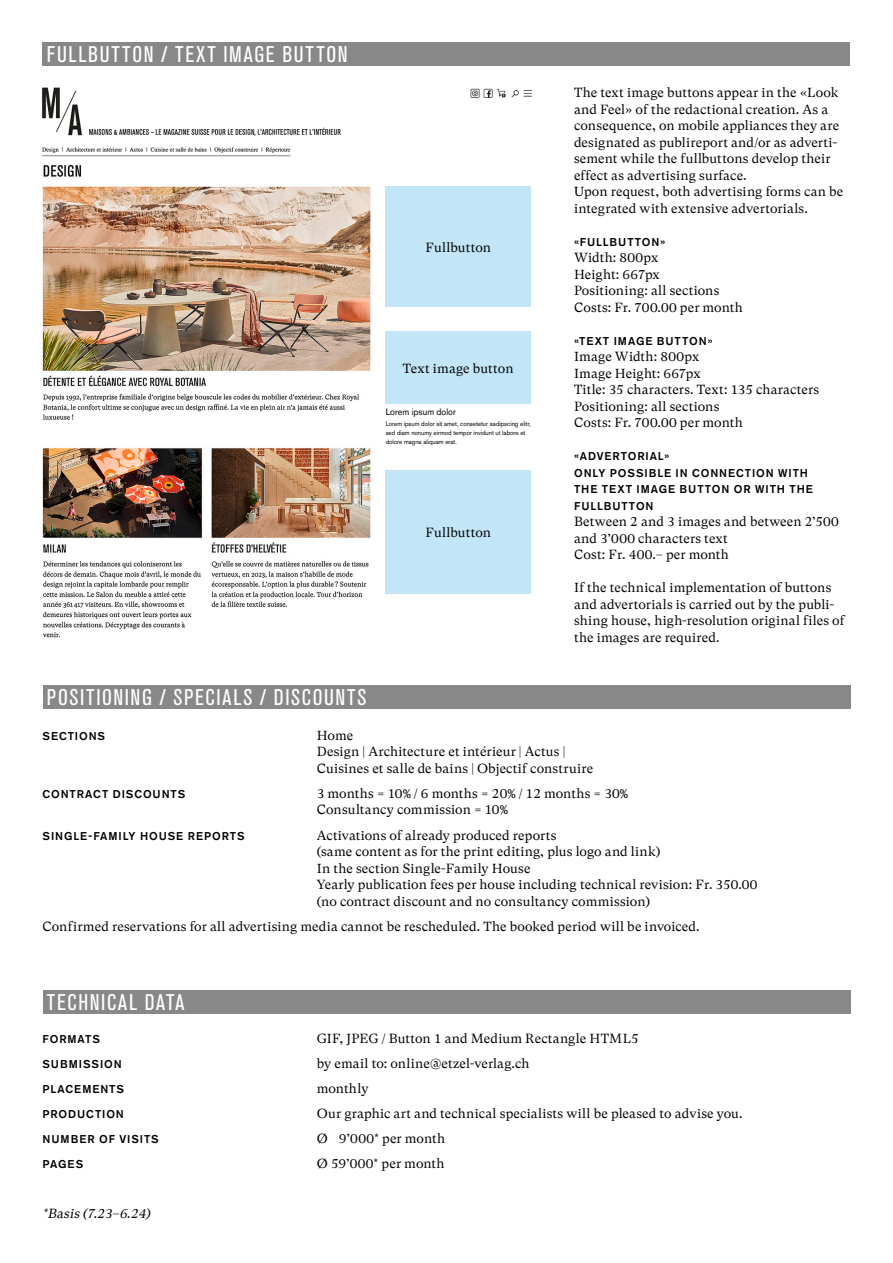
<style>
.page{position:relative;width:893px;height:1263px;background:#fff}
.page>*{position:absolute;margin:0;border:0;box-sizing:border-box;transform-origin:0 0}
.t1{font:condensed 22.5px "Akzidenz Grotesk Pro";letter-spacing:.075em;color:#fff}
.t2{font:13.2px/16.5px "GT Super Text";letter-spacing:.01em;color:#000}
.t3{font:italic 13.2px "GT Super Text";color:#000}
.t4{font:500 11.25px/16.5px "Akzidenz Grotesk Pro";letter-spacing:.08em;color:#000}
.t5{font:9.3px "Akzidenz Grotesk Pro";color:#000;scale:.96 1}
.t6{font:6.45px/9px "Akzidenz Grotesk Pro";color:#000;scale:.96 1}
</style>
<div class="page">
<div style="left:43px;top:43px;width:807px;height:23px;background:#878887"></div>
<div style="left:43px;top:685px;width:807px;height:23px;background:#878887"></div>
<div style="left:43px;top:990px;width:807px;height:24px;background:#878887"></div>
<div style="left:385px;top:187px;width:146px;height:120px;background:#c2e6f8"></div>
<div style="left:385px;top:470px;width:146px;height:123px;background:#c2e6f8"></div>
<div style="left:385px;top:331px;width:146px;height:73px;background:#c2e6f8"></div>
<img style="left:42px;top:165px;width:329px;height:473px">
<img style="left:41px;top:87px;width:491px;height:70px">
<h1 class="t1" style="left:47px;top:40px;width:302px">FULLBUTTON / TEXT IMAGE BUTTON</h1>
<p class="t2" style="left:425px;top:239px;width:67px">Fullbutton</p>
<p class="t2" style="left:403px;top:360px;width:112px">Text image button</p>
<p class="t5" style="left:386px;top:406px;width:75px">Lorem ipsum dolor</p>
<p class="t6" style="left:386px;top:419px;width:153px">Lorem ipsum dolor sit amet, consetetur sadipscing elitr, sed diam nonumy eirmod tempor invidunt ut labore et dolore magna aliquam erat.</p>
<p class="t2" style="left:425px;top:524px;width:67px">Fullbutton</p>
<h1 class="t1" style="left:47px;top:682px;width:321px">POSITIONING / SPECIALS / DISCOUNTS</h1>
<p class="t2" style="left:574px;top:84px;width:271px">The text image buttons appear in the «Look and Feel» of the redactional creation. As a consequence, on mobile appliances they are designated as publireport and/or as adverti&shy;sement while the fullbuttons develop their effect as advertising surface.<br>Upon request, both advertising forms can be integrated with extensive advertorials.</p>
<p class="t4" style="left:574px;top:233px;width:93px">«FULLBUTTON»</p>
<p class="t2" style="left:574px;top:249px;width:170px">Width: 800px<br>Height: 667px<br>Positioning: all sections<br>Costs: Fr. 700.00 per month</p>
<p class="t4" style="left:574px;top:332px;width:140px">«TEXT IMAGE BUTTON»</p>
<p class="t2" style="left:574px;top:348px;width:247px">Image Width: 800px<br>Image Height: 667px<br>Title: 35 characters. Text: 135 characters<br>Positioning: all sections<br>Costs: Fr. 700.00 per month</p>
<p class="t4" style="left:574px;top:448px;width:240px">«ADVERTORIAL»<br>ONLY POSSIBLE IN CONNECTION WITH<br>THE TEXT IMAGE BUTTON OR WITH THE<br>FULLBUTTON</p>
<p class="t2" style="left:574px;top:513px;width:266px">Between 2 and 3 images and between 2’500 and 3’000 characters text<br>Cost: Fr. 400.– per month</p>
<p class="t2" style="left:574px;top:579px;width:272px">If the technical implementation of buttons and advertorials is carried out by the publi&shy;shing house, high-resolution original files of the images are required.</p>
<p class="t4" style="left:43px;top:727px;width:64px">SECTIONS</p>
<p class="t2" style="left:317px;top:727px;width:278px">Home<br>Design | Architecture et intérieur | Actus |<br>Cuisines et salle de bains | Objectif construire</p>
<p class="t4" style="left:43px;top:785px;width:144px">CONTRACT DISCOUNTS</p>
<p class="t2" style="left:317px;top:785px;width:313px">3 months = 10% / 6 months = 20% / 12 months = 30%<br>Consultancy commission = 10%</p>
<p class="t4" style="left:43px;top:827px;width:204px">SINGLE-FAMILY HOUSE REPORTS</p>
<p class="t2" style="left:317px;top:827px;width:442px">Activations of already produced reports<br>(same content as for the print editing, plus logo and link)<br>In the section Single-Family House<br>Yearly publication fees per house including technical revision: Fr. 350.00 (no contract discount and no consultancy commission)</p>
<p class="t2" style="left:43px;top:918px;width:659px">Confirmed reservations for all advertising media cannot be rescheduled. The booked period will be invoiced.</p>
<h1 class="t1" style="left:47px;top:987px;width:139px">TECHNICAL DATA</h1>
<p class="t4" style="left:43px;top:1030px;width:59px">FORMATS</p>
<p class="t2" style="left:317px;top:1030px;width:324px">GIF, JPEG / Button 1 and Medium Rectangle HTML5</p>
<p class="t4" style="left:43px;top:1055px;width:81px">SUBMISSION</p>
<p class="t2" style="left:317px;top:1055px;width:214px">by email to: online@etzel-verlag.ch</p>
<p class="t4" style="left:43px;top:1080px;width:83px">PLACEMENTS</p>
<p class="t2" style="left:317px;top:1080px;width:53px">monthly</p>
<p class="t4" style="left:43px;top:1106px;width:83px">PRODUCTION</p>
<p class="t2" style="left:317px;top:1105px;width:427px">Our graphic art and technical specialists will be pleased to advise you.</p>
<p class="t4" style="left:43px;top:1131px;width:118px">NUMBER OF VISITS</p>
<p class="t2" style="left:317px;top:1130px;width:130px">Ø 9’000* per month</p>
<p class="t4" style="left:43px;top:1156px;width:42px">PAGES</p>
<p class="t2" style="left:317px;top:1155px;width:129px">Ø 59’000* per month</p>
<p class="t3" style="left:43px;top:1206px;width:112px">*Basis (7.23–6.24)</p>
</div>
